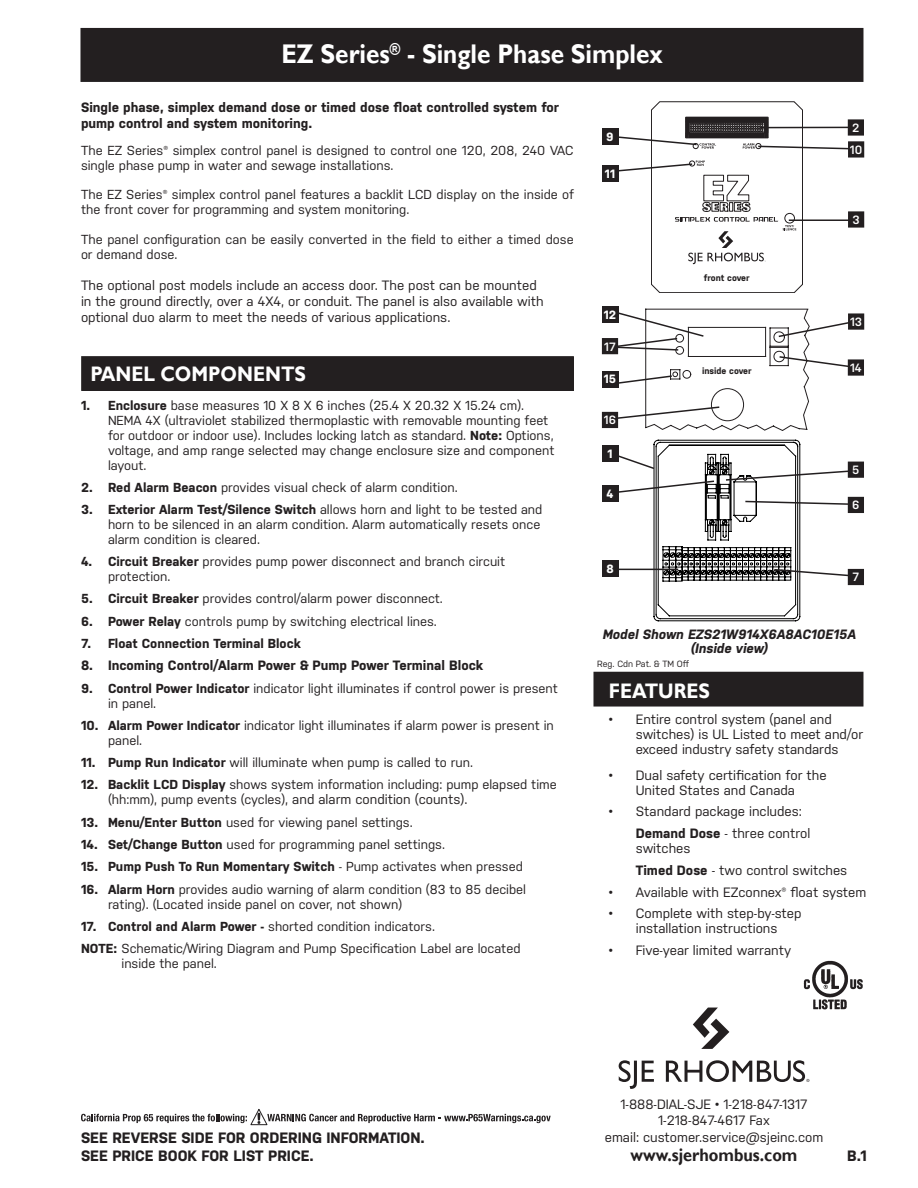
<style>
.page{position:relative;width:918px;height:1188px;background:#fff}
.page>*{position:absolute;margin:0;border:0;box-sizing:border-box;transform-origin:0 0}
.t1{font:700 27px "Gill Sans";color:#fff;scale:.9 1}
.Body_indent{font:700 21px "Gill Sans";color:#fff;scale:.9 1}
.t2{font:700 18px "Gill Sans";color:#231f20;scale:.9 1}
.t3{font:700 15px "Nudista";color:#231f20}
.Body_text{font:13.5px/15px "Nudista";color:#231f20}
.t4{font:700 13.5px/16.2px "Nudista";color:#231f20}
.t5{font:italic 700 13.5px "Nudista";color:#231f20}
.t6{font:13.05px/14.9px "Nudista";color:#231f20}
.t7{font:700 13.05px "Nudista";color:#231f20}
.t8{font:600 12px "Nudista";color:#fff}
.t9{font:700 12px "Nudista";color:#fff}
.t10{font:700 9px "Nudista";color:#231f20}
.t11{font:9px "Nudista";color:#231f20}
.s1{font-weight:700}
.s2{font-size:13.05px}
.s3{font-weight:400}
</style>
<div class="page">
<img style="left:803px;top:960px;width:60px;height:50px">
<div style="left:81px;top:29px;width:782px;height:52px;background:#231f20"></div>
<div style="left:80px;top:28px;width:783px;height:54px;border:2px solid #231f20"></div>
<div style="left:594px;top:672px;width:269px;height:34px;background:#231f20"></div>
<div style="left:593px;top:672px;width:270px;height:35px;border:2px solid #231f20"></div>
<svg style="left:618px;top:102px;width:230px;height:191px"></svg>
<div style="left:82px;top:357px;width:491px;height:33px;background:#231f20"></div>
<div style="left:81px;top:356px;width:493px;height:35px;border:2px solid #231f20"></div>
<svg style="left:613px;top:440px;width:240px;height:181px"></svg>
<div style="left:849px;top:120px;width:14px;height:15px;background:#231f20"></div>
<div style="left:848px;top:119px;width:16px;height:17px;border:2px solid #231f20"></div>
<div style="left:849px;top:142px;width:14px;height:15px;background:#231f20"></div>
<div style="left:848px;top:141px;width:16px;height:17px;border:2px solid #231f20"></div>
<div style="left:849px;top:212px;width:14px;height:15px;background:#231f20"></div>
<div style="left:848px;top:211px;width:16px;height:17px;border:2px solid #231f20"></div>
<div style="left:849px;top:314px;width:14px;height:15px;background:#231f20"></div>
<div style="left:848px;top:313px;width:16px;height:17px;border:2px solid #231f20"></div>
<div style="left:849px;top:360px;width:14px;height:15px;background:#231f20"></div>
<div style="left:848px;top:359px;width:16px;height:17px;border:2px solid #231f20"></div>
<div style="left:849px;top:462px;width:14px;height:15px;background:#231f20"></div>
<div style="left:848px;top:462px;width:16px;height:16px;border:2px solid #231f20"></div>
<div style="left:849px;top:498px;width:14px;height:14px;background:#231f20"></div>
<div style="left:848px;top:497px;width:16px;height:16px;border:2px solid #231f20"></div>
<div style="left:849px;top:570px;width:14px;height:14px;background:#231f20"></div>
<div style="left:848px;top:569px;width:16px;height:16px;border:2px solid #231f20"></div>
<svg style="left:614px;top:309px;width:239px;height:122px"></svg>
<div style="left:602px;top:128px;width:16px;height:17px;background:#231f20"></div>
<div style="left:602px;top:165px;width:16px;height:17px;background:#231f20"></div>
<div style="left:602px;top:560px;width:16px;height:16px;background:#231f20"></div>
<div style="left:602px;top:485px;width:16px;height:16px;background:#231f20"></div>
<div style="left:602px;top:445px;width:16px;height:16px;background:#231f20"></div>
<div style="left:602px;top:371px;width:16px;height:16px;background:#231f20"></div>
<div style="left:602px;top:306px;width:16px;height:16px;background:#231f20"></div>
<div style="left:603px;top:413px;width:14px;height:14px;background:#231f20"></div>
<div style="left:602px;top:412px;width:16px;height:16px;border:2px solid #231f20"></div>
<div style="left:603px;top:339px;width:14px;height:14px;background:#231f20"></div>
<div style="left:602px;top:338px;width:16px;height:16px;border:2px solid #231f20"></div>
<svg style="left:81px;top:1109px;width:470px;height:16px"></svg>
<svg style="left:619px;top:1060px;width:35px;height:29px"></svg>
<svg style="left:693px;top:1008px;width:36px;height:41px"></svg>
<svg style="left:666px;top:1060px;width:143px;height:22px"></svg>
<p class="t1" style="left:281px;top:38px;width:425px">EZ Series<sup>®</sup> - Single Phase Simplex</p>
<p class="t4" style="left:81px;top:99px;width:480px">Single phase, simplex demand dose or timed dose float controlled system for pump control and system monitoring.</p>
<p class="t6" style="left:81px;top:143px;width:494px">The EZ Series® simplex control panel is designed to control one 120, 208, 240 VAC single phase pump in water and sewage installations.</p>
<p class="t6" style="left:81px;top:187px;width:494px">The EZ Series® simplex control panel features a backlit LCD display on the inside of the front cover for programming and system monitoring.</p>
<p class="t6" style="left:81px;top:232px;width:494px">The panel configuration can be easily converted in the field to either a timed dose or demand dose.</p>
<p class="Body_text" style="left:81px;top:277px;width:464px;line-height:16.2px">The optional post models include an access door. The post can be mounted in the ground directly, over a 4X4, or conduit. The panel is also available with optional duo alarm to meet the needs of various applications.</p>
<p class="Body_indent" style="left:90px;top:361px;width:241px">PANEL COMPONENTS</p>
<p class="t9" style="left:606px;top:130px;width:9px">9</p>
<p class="t9" style="left:605px;top:167px;width:12px">11</p>
<p class="t9" style="left:604px;top:308px;width:14px">12</p>
<p class="t8" style="left:604px;top:339px;width:13px">17</p>
<p class="t9" style="left:604px;top:372px;width:14px">15</p>
<p class="t10" style="left:704px;top:273px;width:47px">front cover</p>
<p class="t10" style="left:702px;top:365px;width:51px">inside cover</p>
<p class="t8" style="left:852px;top:121px;width:9px">2</p>
<p class="t8" style="left:850px;top:143px;width:14px">10</p>
<p class="t8" style="left:852px;top:213px;width:9px">3</p>
<p class="t8" style="left:850px;top:315px;width:14px">13</p>
<p class="t8" style="left:850px;top:361px;width:13px">14</p>
<p class="t6" style="left:108px;top:398px;width:448px;text-indent:-27px"><span class="s1">1. Enclosure</span> base measures 10 X 8 X 6 inches (25.4 X 20.32 X 15.24 cm).<br>NEMA 4X (ultraviolet stabilized thermoplastic with removable mounting feet for outdoor or indoor use). Includes locking latch as standard. <span class="s1">Note:</span> Options, voltage, and amp range selected may change enclosure size and component layout.</p>
<p class="t6" style="left:81px;top:480px;width:378px"><span class="s1">2. Red Alarm Beacon</span> provides visual check of alarm condition.</p>
<p class="t6" style="left:108px;top:502px;width:436px;text-indent:-27px"><span class="s1">3. Exterior Alarm Test/Silence Switch</span> allows horn and light to be tested and horn to be silenced in an alarm condition. Alarm automatically resets once alarm condition is cleared.</p>
<p class="t6" style="left:108px;top:554px;width:399px;text-indent:-27px"><span class="s1">4. Circuit Breaker</span> provides pump power disconnect and branch circuit protection.</p>
<p class="t6" style="left:81px;top:591px;width:363px"><span class="s1">5. Circuit Breaker</span> provides control/alarm power disconnect.</p>
<p class="t6" style="left:81px;top:614px;width:357px"><span class="s1">6. Power Relay</span> controls pump by switching electrical lines.</p>
<p class="t7" style="left:81px;top:636px;width:221px">7. Float Connection Terminal Block</p>
<p class="t4" style="left:81px;top:657px;width:404px">8. Incoming Control/Alarm Power &amp; Pump Power Terminal Block</p>
<p class="t6" style="left:108px;top:681px;width:452px;text-indent:-27px"><span class="s1">9. Control Power Indicator</span> indicator light illuminates if control power is present in panel.</p>
<p class="t6" style="left:108px;top:718px;width:447px;text-indent:-27px"><span class="s1">10. Alarm Power Indicator</span> indicator light illuminates if alarm power is present in panel.</p>
<p class="t6" style="left:81px;top:755px;width:394px"><span class="s1">11. Pump Run Indicator</span> will illuminate when pump is called to run.</p>
<p class="t6" style="left:81px;top:777px;width:477px"><span class="s1">12. Backlit LCD Display</span> shows system information including: pump elapsed time</p>
<p class="Body_text" style="left:108px;top:792px;width:361px"><span class="s2">(hh:mm), pump events (cycles)</span>, and alarm condition (counts).</p>
<p class="t6" style="left:81px;top:815px;width:333px"><span class="s1">13. Menu/Enter Button</span> used for viewing panel settings.</p>
<p class="t6" style="left:81px;top:837px;width:365px"><span class="s1">14. Set/Change Button</span> used for programming panel settings.</p>
<p class="t7" style="left:81px;top:859px;width:443px">15. Pump Push To Run Momentary Switch <span class="s3">- Pump activates when pressed</span></p>
<p class="t6" style="left:108px;top:882px;width:420px;text-indent:-27px"><span class="s1">16. Alarm Horn</span> provides audio warning of alarm condition (83 to 85 decibel rating). (Located inside panel on cover, not shown)</p>
<p class="t6" style="left:81px;top:919px;width:356px"><span class="s1">17. Control and Alarm Power -</span> shorted condition indicators.</p>
<p class="t6" style="left:121px;top:941px;width:401px;text-indent:-40px"><span class="s1">NOTE:</span> Schematic/Wiring Diagram and Pump Specification Label are located inside the panel.</p>
<p class="t8" style="left:604px;top:413px;width:14px">16</p>
<p class="t9" style="left:607px;top:447px;width:7px">1</p>
<p class="t9" style="left:607px;top:487px;width:8px">4</p>
<p class="t9" style="left:606px;top:562px;width:9px">8</p>
<p class="t8" style="left:852px;top:463px;width:9px">5</p>
<p class="t8" style="left:852px;top:498px;width:9px">6</p>
<p class="t8" style="left:853px;top:570px;width:8px">7</p>
<p class="t5" style="left:603px;top:626px;width:255px">Model Shown EZS21W914X6A8AC10E15A</p>
<p class="t5" style="left:691px;top:640px;width:79px">(Inside view)</p>
<p class="t11" style="left:597px;top:659px;width:93px">Reg. Cdn Pat. &amp; TM Off</p>
<p class="Body_indent" style="left:609px;top:678px;width:114px">FEATURES</p>
<p class="Body_text" style="left:636px;top:711px;width:229px;text-indent:-27px">• Entire control system (panel and switches) is UL Listed to meet and/or exceed industry safety standards</p>
<p class="Body_text" style="left:609px;top:767px;width:219px;text-align:center">• Dual safety certification for the<br>United States and Canada</p>
<p class="Body_text" style="left:609px;top:804px;width:195px">• Standard package includes:</p>
<p class="Body_text" style="left:636px;top:826px;width:176px"><span class="s1">Demand Dose</span> - three control switches</p>
<p class="Body_text" style="left:636px;top:863px;width:213px"><span class="s1">Timed Dose</span> - two control switches</p>
<p class="Body_text" style="left:609px;top:884px;width:259px">• Available with EZconnex® float system</p>
<p class="Body_text" style="left:609px;top:906px;width:194px;text-align:center">• Complete with step-by-step installation instructions</p>
<p class="Body_text" style="left:609px;top:943px;width:184px">• Five-year limited warranty</p>
<p class="t3" style="left:81px;top:1129px;width:345px">SEE REVERSE SIDE FOR ORDERING INFORMATION.</p>
<p class="t3" style="left:81px;top:1147px;width:234px">SEE PRICE BOOK FOR LIST PRICE.</p>
<p class="Body_text" style="left:620px;top:1096px;width:189px">1-888-DIAL-SJE • 1-218-847-1317</p>
<p class="Body_text" style="left:658px;top:1113px;width:113px">1-218-847-4617 Fax</p>
<p class="Body_text" style="left:605px;top:1129px;width:220px">email: customer.service@sjeinc.com</p>
<p class="t2" style="left:631px;top:1144px;width:187px">www.sjerhombus.com</p>
<p class="t3" style="left:847px;top:1147px;width:21px">B.1</p>
</div>
